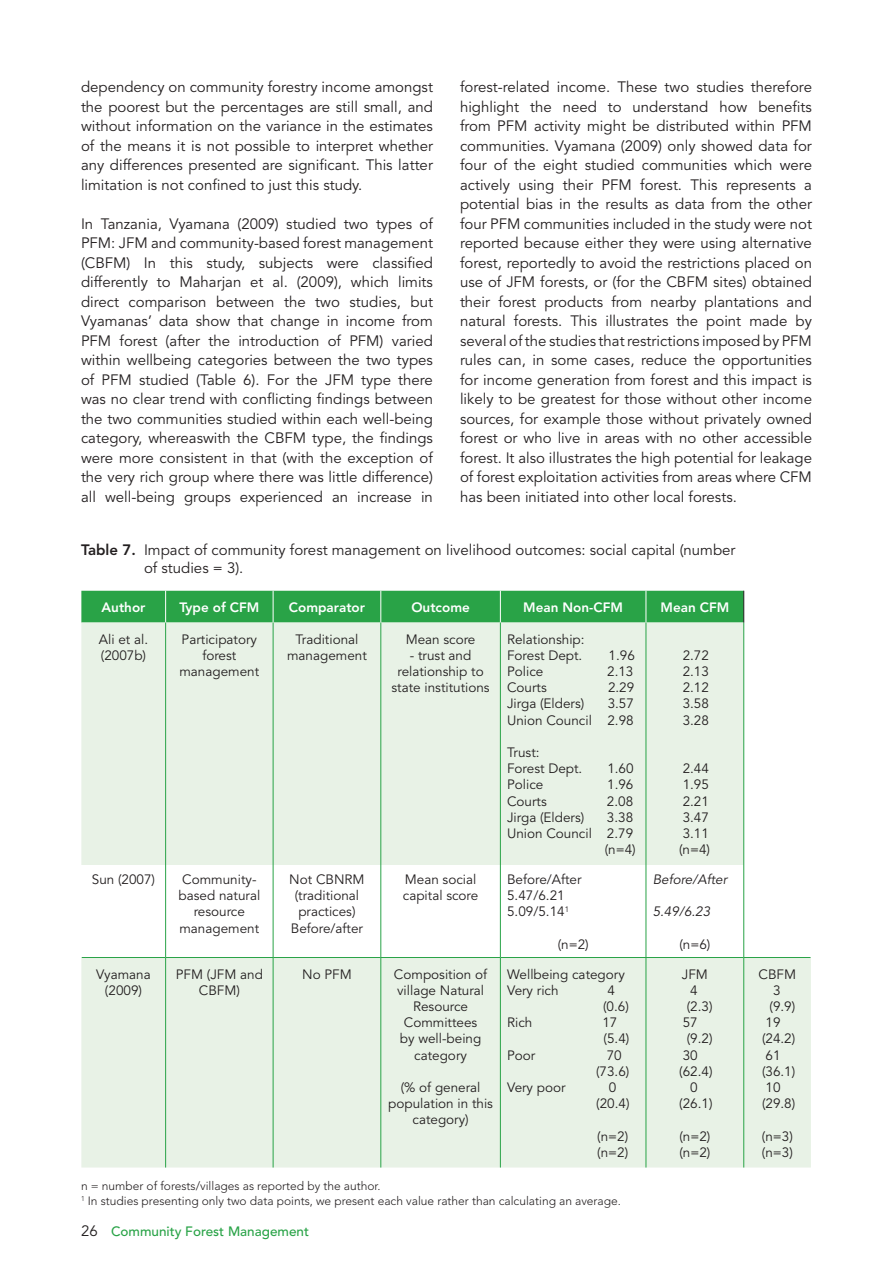
<style>
.page{position:relative;width:893px;height:1263px;background:#fff}
.page>*{position:absolute;margin:0;border:0;box-sizing:border-box;transform-origin:0 0}
.t1{font:15px/19.5px "Avenir LT Std";color:#231f20;text-align:justify}
.t2{font:13.5px/16.2px "Avenir LT Std";color:#231f20}
.t3{font:800 13.5px "Avenir LT Std";color:#fff}
.t4{font:500 13.5px "Avenir LT Std";color:#29a347}
.t5{font:italic 13.5px "Avenir LT Std";color:#231f20}
.t6{font:300 12px/14.4px "Avenir LT Std";color:#231f20}
.s1{font-weight:800}
.s2{font-weight:400;font-size:15px;color:#231f20}
</style>
<div class="page">
<div style="left:81px;top:591px;width:662px;height:31px;background:#29a347"></div>
<svg style="left:81px;top:622px;width:730px;height:545px;fill:#e8f2e6"></svg>
<hr style="left:165px;top:591px;width:1px;height:31px;background:#fff">
<hr style="left:273px;top:591px;width:1px;height:31px;background:#fff">
<hr style="left:380px;top:591px;width:1px;height:31px;background:#fff">
<hr style="left:500px;top:591px;width:1px;height:31px;background:#fff">
<hr style="left:646px;top:591px;width:1px;height:31px;background:#fff">
<hr style="left:165px;top:622px;width:1px;height:243px;background:#29a347">
<hr style="left:273px;top:622px;width:1px;height:243px;background:#29a347">
<hr style="left:380px;top:622px;width:1px;height:243px;background:#29a347">
<hr style="left:500px;top:622px;width:1px;height:243px;background:#29a347">
<hr style="left:646px;top:622px;width:1px;height:243px;background:#29a347">
<hr style="left:743px;top:622px;width:1px;height:243px;background:#29a347">
<hr style="left:165px;top:865px;width:1px;height:92px;background:#29a347">
<hr style="left:273px;top:865px;width:1px;height:92px;background:#29a347">
<hr style="left:380px;top:865px;width:1px;height:92px;background:#29a347">
<hr style="left:500px;top:865px;width:1px;height:92px;background:#29a347">
<hr style="left:646px;top:865px;width:1px;height:92px;background:#29a347">
<hr style="left:743px;top:865px;width:1px;height:92px;background:#29a347">
<hr style="left:165px;top:958px;width:1px;height:209px;background:#29a347">
<hr style="left:273px;top:958px;width:1px;height:209px;background:#29a347">
<hr style="left:380px;top:958px;width:1px;height:209px;background:#29a347">
<hr style="left:500px;top:958px;width:1px;height:209px;background:#29a347">
<hr style="left:646px;top:958px;width:1px;height:209px;background:#29a347">
<hr style="left:743px;top:958px;width:1px;height:209px;background:#29a347">
<hr style="left:743px;top:591px;width:1px;height:31px;background:#231f20">
<hr style="left:82px;top:957px;width:84px;height:1px;background:#29a347">
<hr style="left:166px;top:957px;width:107px;height:1px;background:#29a347">
<hr style="left:273px;top:957px;width:108px;height:1px;background:#29a347">
<hr style="left:381px;top:957px;width:119px;height:1px;background:#29a347">
<hr style="left:500px;top:957px;width:146px;height:1px;background:#29a347">
<hr style="left:646px;top:957px;width:98px;height:1px;background:#29a347">
<hr style="left:744px;top:957px;width:66px;height:1px;background:#29a347">
<p class="t1" style="left:81px;top:78px;width:353px">dependency on community forestry income amongst the poorest but the percentages are still small, and without information on the variance in the estimates of the means it is not possible to interpret whether any differences presented are significant. This latter limitation is not confined to just this study.</p>
<p class="t1" style="left:81px;top:214px;width:353px">In Tanzania, Vyamana (2009) studied two types of PFM: JFM and community-based forest management (CBFM) In this study, subjects were classified differently to Maharjan et al. (2009), which limits direct comparison between the two studies, but Vyamanas’ data show that change in income from PFM forest (after the introduction of PFM) varied within wellbeing categories between the two types of PFM studied (Table 6). For the JFM type there was no clear trend with conflicting findings between the two communities studied within each well-being category, whereaswith the CBFM type, the findings were more consistent in that (with the exception of the very rich group where there was little difference) all well-being groups experienced an increase in</p>
<p class="t1" style="left:460px;top:78px;width:354px">forest-related income. These two studies therefore highlight the need to understand how benefits from PFM activity might be distributed within PFM communities. Vyamana (2009) only showed data for four of the eight studied communities which were actively using their PFM forest. This represents a potential bias in the results as data from the other four PFM communities included in the study were not reported because either they were using alternative forest, reportedly to avoid the restrictions placed on use of JFM forests, or (for the CBFM sites) obtained their forest products from nearby plantations and natural forests. This illustrates the point made by several of the studies that restrictions imposed by PFM rules can, in some cases, reduce the opportunities for income generation from forest and this impact is likely to be greatest for those without other income sources, for example those without privately owned forest or who live in areas with no other accessible forest. It also illustrates the high potential for leakage of forest exploitation activities from areas where CFM has been initiated into other local forests.</p>
<p class="t1" style="left:144px;top:541px;width:593px;line-height:18px;text-indent:-63px"><span class="s1">Table 7.</span> Impact of community forest management on livelihood outcomes: social capital (number of studies = 3).</p>
<p class="t3" style="left:102px;top:599px;width:45px">Author</p>
<p class="t3" style="left:179px;top:599px;width:81px">Type of CFM</p>
<p class="t3" style="left:289px;top:599px;width:78px">Comparator</p>
<p class="t3" style="left:411px;top:599px;width:60px">Outcome</p>
<p class="t3" style="left:523px;top:599px;width:101px">Mean Non-CFM</p>
<p class="t3" style="left:660px;top:599px;width:70px">Mean CFM</p>
<p class="t2" style="left:99px;top:631px;width:51px">Ali et al. (2007b)</p>
<p class="t2" style="left:179px;top:631px;width:81px;text-align:center">Participatory forest management</p>
<p class="t2" style="left:287px;top:631px;width:81px;text-align:center">Traditional management</p>
<p class="t2" style="left:406px;top:631px;width:71px">Mean score</p>
<p class="t2" style="left:507px;top:631px;width:79px">Relationship:<br>Forest Dept.</p>
<p class="t2" style="left:391px;top:647px;width:100px;text-align:center">- trust and relationship to state institutions</p>
<p class="t2" style="left:609px;top:647px;width:28px">1.96</p>
<p class="t2" style="left:683px;top:647px;width:28px;text-align:justify">2.72<br>2.13<br>2.12<br>3.58<br>3.28</p>
<p class="t2" style="left:679px;top:761px;width:33px;text-align:justify">2.44<br>1.95<br>2.21<br>3.47<br>3.11 (n=4)</p>
<p class="t2" style="left:507px;top:664px;width:38px">Police</p>
<p class="t2" style="left:607px;top:664px;width:28px">2.13</p>
<p class="t2" style="left:507px;top:680px;width:41px">Courts</p>
<p class="t2" style="left:608px;top:680px;width:28px">2.29</p>
<p class="t2" style="left:507px;top:696px;width:79px">Jirga (Elders)</p>
<p class="t2" style="left:507px;top:696px;width:128px;text-align:right">3.57<br>Union Council 2.98</p>
<p class="t2" style="left:507px;top:745px;width:77px">Trust:<br>Forest Dept.</p>
<p class="t2" style="left:607px;top:761px;width:28px">1.60</p>
<p class="t2" style="left:507px;top:777px;width:38px">Police</p>
<p class="t2" style="left:607px;top:777px;width:28px">1.96</p>
<p class="t2" style="left:507px;top:793px;width:41px">Courts</p>
<p class="t2" style="left:607px;top:793px;width:28px">2.08</p>
<p class="t2" style="left:507px;top:809px;width:79px">Jirga (Elders)</p>
<p class="t2" style="left:507px;top:809px;width:130px;text-align:right">3.38<br>Union Council 2.79 (n=4)</p>
<p class="t2" style="left:92px;top:871px;width:65px">Sun (2007)</p>
<p class="t2" style="left:178px;top:871px;width:83px;text-align:center">Community&shy;based natural resource management</p>
<p class="t2" style="left:289px;top:871px;width:77px;text-align:center">Not CBNRM (traditional practices)<br>Before/after</p>
<p class="t2" style="left:403px;top:871px;width:77px">Mean social capital score</p>
<p class="t2" style="left:507px;top:871px;width:76px">Before/After<br>5.47/6.21<br>5.09/5.14<sup>1</sup></p>
<p class="t2" style="left:558px;top:936px;width:33px">(n=2)</p>
<p class="t2" style="left:96px;top:966px;width:56px;text-align:center">Vyamana (2009)</p>
<p class="t2" style="left:176px;top:966px;width:89px;text-align:center">PFM (JFM and<br>CBFM)</p>
<p class="t2" style="left:302px;top:966px;width:51px">No PFM</p>
<p class="t2" style="left:394px;top:966px;width:95px;text-align:center">Composition of village Natural<br>Resource<br>Committees<br>by well-being category</p>
<p class="t2" style="left:388px;top:1079px;width:106px;text-align:center">(% of general population in this category)</p>
<p class="t2" style="left:507px;top:966px;width:119px">Wellbeing category<br>Very rich</p>
<p class="t2" style="left:603px;top:982px;width:27px;text-indent:4px">4 (0.6)</p>
<p class="t2" style="left:507px;top:1015px;width:27px">Rich</p>
<p class="t2" style="left:602px;top:1015px;width:28px">17 (5.4)</p>
<p class="t2" style="left:507px;top:1047px;width:30px">Poor</p>
<p class="t2" style="left:596px;top:1047px;width:35px;text-align:center">70 (73.6)</p>
<p class="t2" style="left:507px;top:1079px;width:60px">Very poor</p>
<p class="t2" style="left:596px;top:1079px;width:35px;text-align:center">0 (20.4)</p>
<p class="t2" style="left:597px;top:1128px;width:33px">(n=2) (n=2)</p>
<p class="t6" style="left:81px;top:1179px;width:539px">n = number of forests/villages as reported by the author.<br><sup>1</sup> In studies presenting only two data points, we present each value rather than calculating an average.</p>
<p class="t4" style="left:81px;top:1224px;width:230px"><span class="s2">26</span> Community Forest Management</p>
<p class="t5" style="left:653px;top:871px;width:76px">Before/After</p>
<p class="t5" style="left:653px;top:904px;width:59px">5.49/6.23</p>
<p class="t2" style="left:679px;top:936px;width:33px">(n=6)</p>
<p class="t2" style="left:682px;top:966px;width:28px">JFM</p>
<p class="t2" style="left:690px;top:982px;width:9px">4</p>
<p class="t2" style="left:687px;top:998px;width:27px">(2.3)</p>
<p class="t2" style="left:683px;top:1015px;width:17px">57</p>
<p class="t2" style="left:687px;top:1031px;width:27px">(9.2)</p>
<p class="t2" style="left:683px;top:1047px;width:17px">30</p>
<p class="t2" style="left:679px;top:1063px;width:35px">(62.4)</p>
<p class="t2" style="left:690px;top:1079px;width:9px">0</p>
<p class="t2" style="left:679px;top:1096px;width:35px">(26.1)</p>
<p class="t2" style="left:679px;top:1128px;width:33px">(n=2) (n=2)</p>
<p class="t2" style="left:759px;top:966px;width:39px">CBFM</p>
<p class="t2" style="left:773px;top:982px;width:9px">3</p>
<p class="t2" style="left:769px;top:998px;width:27px">(9.9)</p>
<p class="t2" style="left:765px;top:1015px;width:17px">19</p>
<p class="t2" style="left:762px;top:1031px;width:35px">(24.2)</p>
<p class="t2" style="left:765px;top:1047px;width:17px">61</p>
<p class="t2" style="left:762px;top:1063px;width:35px">(36.1)</p>
<p class="t2" style="left:765px;top:1079px;width:17px">10</p>
<p class="t2" style="left:762px;top:1096px;width:35px">(29.8)</p>
<p class="t2" style="left:762px;top:1128px;width:33px">(n=3) (n=3)</p>
</div>
